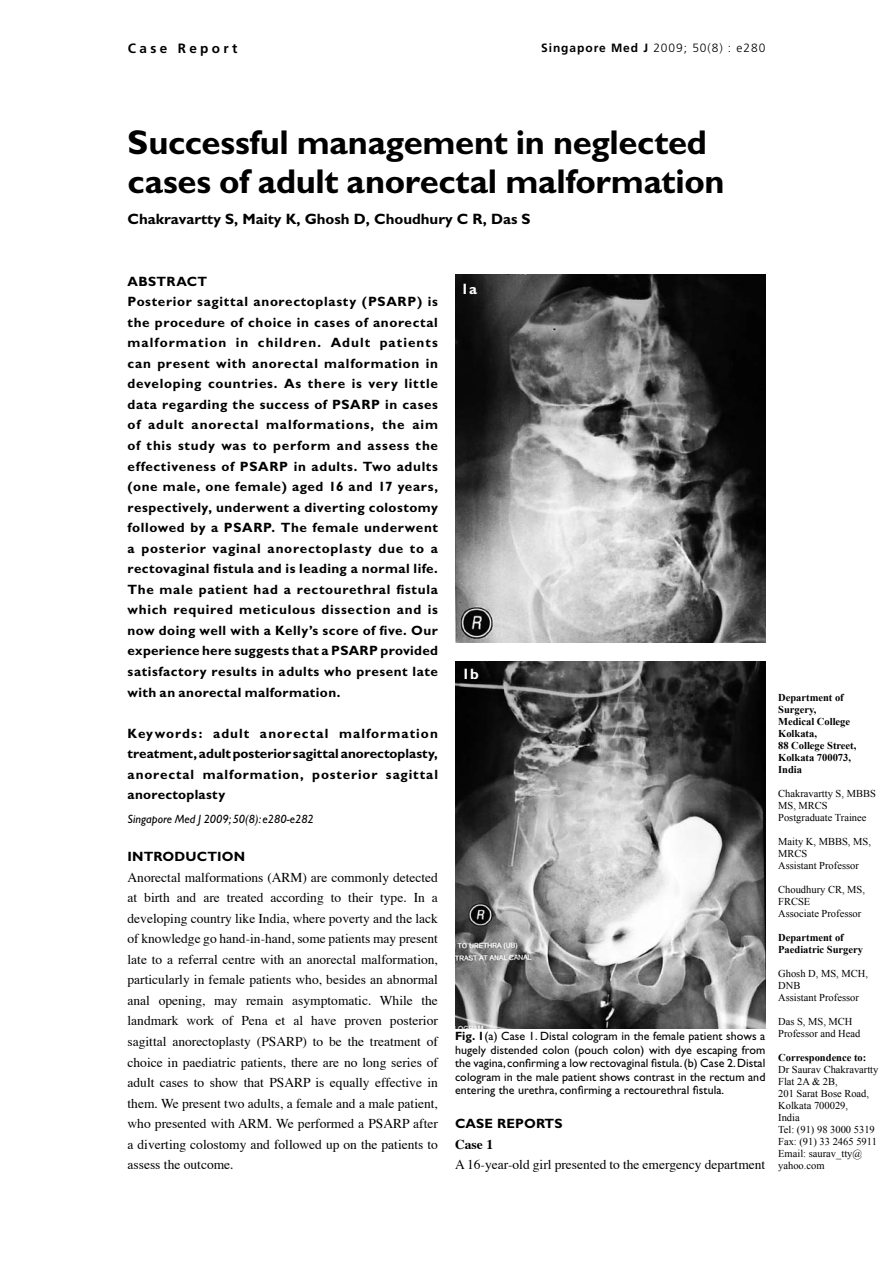
<style>
.page{position:relative;width:893px;height:1263px;background:#fff}
.page>*{position:absolute;margin:0;border:0;box-sizing:border-box;transform-origin:0 0}
.t1{font:700 34.5px/39px "Gill Sans";letter-spacing:-.01em;color:#000}
.t2{font:700 15px "Gill Sans";color:#000}
.t3{font:700 15px "Gill Sans";color:#fff}
.t4{font:700 13.5px/20.5px "Gill Sans";letter-spacing:.05em;color:#000}
.t5{font:13.5px/20.5px "Times";color:#000;text-align:justify}
.t6{font:700 13.5px "Frutiger";letter-spacing:.25em;color:#000}
.t7{font:700 13.5px "Times";color:#000}
.t8{font:12px/13.5px "Gill Sans";letter-spacing:.005em;color:#000;text-align:justify}
.t9{font:italic 12px "Gill Sans";letter-spacing:.005em;color:#000}
.t10{font:300 12px "Frutiger";letter-spacing:.08em;color:#000}
.t11{font:10.5px/12px "Times New Roman";color:#000}
.t12{font:700 10.5px/12px "Times New Roman";color:#000}
.s1{font-weight:700}
</style>
<div class="page">
<img style="left:455px;top:275px;width:310px;height:367px">
<img style="left:455px;top:661px;width:310px;height:368px">
<p class="t6" style="left:128px;top:40px;width:111px">Case Report</p>
<p class="t10" style="left:541px;top:41px;width:226px"><span class="s1">Singapore Med J</span> 2009; 50(8) : e280</p>
<h1 class="t1" style="left:128px;top:123px;width:599px">Successful management in neglected cases of adult anorectal malformation</h1>
<p class="t2" style="left:128px;top:210px;width:405px">Chakravartty S, Maity K, Ghosh D, Choudhury C R, Das S</p>
<p class="t4" style="left:128px;top:271px;width:312px">ABSTRACT<br>Posterior sagittal anorectoplasty (PSARP) is the procedure of choice in cases of anorectal malformation in children. Adult patients can present with anorectal malformation in developing countries. As there is very little data regarding the success of PSARP in cases of adult anorectal malformations, the aim of this study was to perform and assess the effectiveness of PSARP in adults. Two adults (one male, one female) aged 16 and 17 years, respectively, underwent a diverting colostomy followed by a PSARP. The female underwent a posterior vaginal anorectoplasty due to a rectovaginal fistula and is leading a normal life.<br>The male patient had a rectourethral fistula which required meticulous dissection and is now doing well with a Kelly’s score of five. Our experience here suggests that a PSARP provided satisfactory results in adults who present late with an anorectal malformation.</p>
<p class="t4" style="left:128px;top:723px;width:312px;text-align:justify">Keywords: adult anorectal malformation treatment, adult posterior sagittal anorectoplasty, anorectal malformation, posterior sagittal anorectoplasty</p>
<p class="t9" style="left:128px;top:812px;width:188px">Singapore Med J 2009; 50(8): e280-e282</p>
<p class="t4" style="left:128px;top:846px;width:28px">Introd</p>
<p class="t4" style="left:186px;top:846px;width:22px">uctio</p>
<p class="t4" style="left:234px;top:846px;width:13px">n</p>
<p class="t5" style="left:128px;top:867px;width:312px">Anorectal malformations (ARM) are commonly detected at birth and are treated according to their type. In a developing country like India, where poverty and the lack of knowledge go hand-in-hand, some patients may present late to a referral centre with an anorectal malformation, particularly in female patients who, besides an abnormal anal opening, may remain asymptomatic. While the landmark work of Pena et al have proven posterior sagittal anorectoplasty (PSARP) to be the treatment of choice in paediatric patients, there are no long series of adult cases to show that PSARP is equally effective in them. We present two adults, a female and a male patient, who presented with ARM. We performed a PSARP after a diverting colostomy and followed up on the patients to assess the outcome.</p>
<p class="t3" style="left:461px;top:280px;width:18px">1a</p>
<p class="t3" style="left:462px;top:665px;width:19px">1b</p>
<p class="t8" style="left:455px;top:1029px;width:312px"><span class="s1">Fig. 1</span>(a) Case 1. Distal cologram in the female patient shows a hugely distended colon (pouch colon) with dye escaping from the vagina, confirming a low rectovaginal fistula. (b) Case 2. Distal cologram in the male patient shows contrast in the rectum and entering the urethra, confirming a rectourethral fistula.</p>
<p class="t4" style="left:455px;top:1113px;width:71px">Case Reports</p>
<p class="t7" style="left:455px;top:1135px;width:40px">Case 1</p>
<p class="t5" style="left:455px;top:1155px;width:312px">A 16-year-old girl presented to the emergency department</p>
<p class="t12" style="left:778px;top:691px;width:80px">Department of<br>Surgery,<br>Medical College<br>Kolkata,<br>88 College Street,<br>Kolkata 700073,<br>India</p>
<p class="t11" style="left:778px;top:787px;width:99px">Chakravartty S, MBBS<br>MS, MRCS<br>Postgraduate Trainee</p>
<p class="t11" style="left:778px;top:835px;width:94px">Maity K, MBBS, MS,<br>MRCS<br>Assistant Professor</p>
<p class="t11" style="left:778px;top:883px;width:88px">Choudhury CR, MS,<br>FRCSE<br>Associate Professor</p>
<p class="t12" style="left:778px;top:931px;width:86px">Department of<br>Paediatric Surgery</p>
<p class="t11" style="left:778px;top:967px;width:91px">Ghosh D, MS, MCH,<br>DNB<br>Assistant Professor</p>
<p class="t11" style="left:778px;top:1015px;width:84px">Das S, MS, MCH<br>Professor and Head</p>
<p class="t12" style="left:778px;top:1051px;width:90px">Correspondence to:</p>
<p class="t11" style="left:778px;top:1063px;width:102px">Dr Saurav Chakravartty<br>Flat 2A &amp; 2B,<br>201 Sarat Bose Road,<br>Kolkata 700029,<br>India<br>Tel: (91) 98 3000 5319<br>Fax: (91) 33 2465 5911<br>Email: saurav_tty@ yahoo.com</p>
</div>
